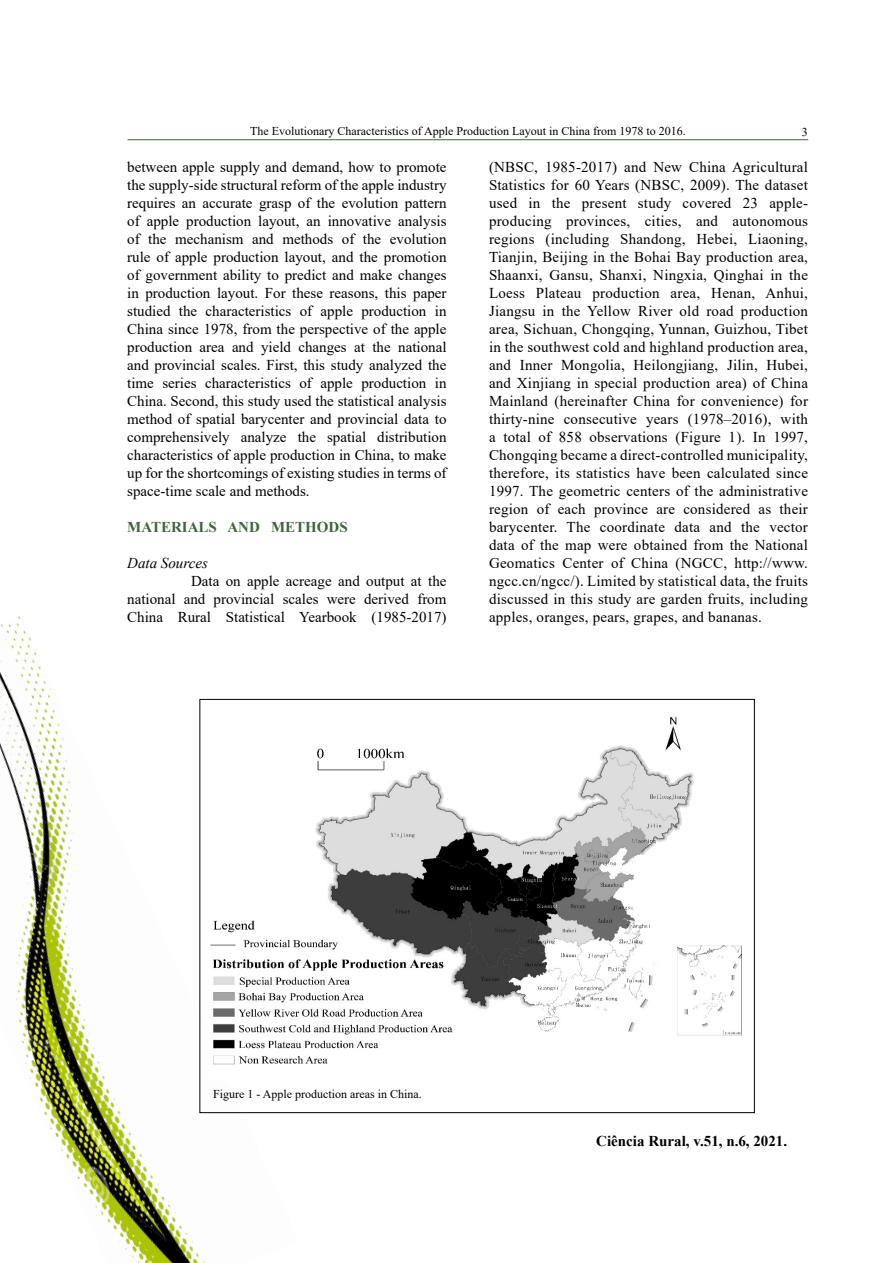
<style>
.page{position:relative;width:893px;height:1263px;background:#fff}
.page>*{position:absolute;margin:0;border:0;box-sizing:border-box;transform-origin:0 0}
.t1{font:15px/18px "Times New Roman";color:#000;text-align:justify}
.t2{font:700 15px "Times New Roman";color:#000}
.t3{font:700 15px "Times New Roman";color:#3c683a}
.t4{font:italic 15px "Times New Roman";color:#000}
.t5{font:12px "Times New Roman";color:#000}
</style>
<div class="page">
<hr style="left:128px;top:139px;width:680px;height:1px;background:#3c683a">
<img style="left:0;top:616px;width:299px;height:647px">
<img style="left:205px;top:708px;width:537px;height:372px">
<p class="t5" style="left:250px;top:123px;width:437px">The Evolutionary Characteristics of Apple Production Layout in China from 1978 to 2016.</p>
<p class="t5" style="left:802px;top:123px;width:7px">3</p>
<p class="t1" style="left:127px;top:157px;width:321px">between apple supply and demand, how to promote the supply-side structural reform of the apple industry requires an accurate grasp of the evolution pattern of apple production layout, an innovative analysis of the mechanism and methods of the evolution rule of apple production layout, and the promotion of government ability to predict and make changes in production layout. For these reasons, this paper studied the characteristics of apple production in China since 1978, from the perspective of the apple production area and yield changes at the national and provincial scales. First, this study analyzed the time series characteristics of apple production in China. Second, this study used the statistical analysis method of spatial barycenter and provincial data to comprehensively analyze the spatial distribution characteristics of apple production in China, to make up for the shortcomings of existing studies in terms of space-time scale and methods.</p>
<p class="t3" style="left:127px;top:516px;width:222px">MATERIALS AND METHODS</p>
<p class="t4" style="left:127px;top:553px;width:82px">Data Sources</p>
<p class="t1" style="left:127px;top:571px;width:321px;text-indent:64px">Data on apple acreage and output at the national and provincial scales were derived from China Rural Statistical Yearbook (1985-2017)</p>
<p class="t1" style="left:489px;top:157px;width:320px">(NBSC, 1985-2017) and New China Agricultural Statistics for 60 Years (NBSC, 2009). The dataset used in the present study covered 23 apple&shy;producing provinces, cities, and autonomous regions (including Shandong, Hebei, Liaoning, Tianjin, Beijing in the Bohai Bay production area, Shaanxi, Gansu, Shanxi, Ningxia, Qinghai in the Loess Plateau production area, Henan, Anhui, Jiangsu in the Yellow River old road production area, Sichuan, Chongqing, Yunnan, Guizhou, Tibet in the southwest cold and highland production area, and Inner Mongolia, Heilongjiang, Jilin, Hubei, and Xinjiang in special production area) of China Mainland (hereinafter China for convenience) for thirty-nine consecutive years (1978–2016), with a total of 858 observations (Figure 1). In 1997, Chongqing became a direct-controlled municipality, therefore, its statistics have been calculated since 1997. The geometric centers of the administrative region of each province are considered as their barycenter. The coordinate data and the vector data of the map were obtained from the National Geomatics Center of China (NGCC, http://www. ngcc.cn/ngcc/). Limited by statistical data, the fruits discussed in this study are garden fruits, including apples, oranges, pears, grapes, and bananas.</p>
<p class="t5" style="left:213px;top:1085px;width:210px">Figure 1 - Apple production areas in China.</p>
<p class="t2" style="left:596px;top:1130px;width:192px">Ciência Rural, v.51, n.6, 2021.</p>
</div>
